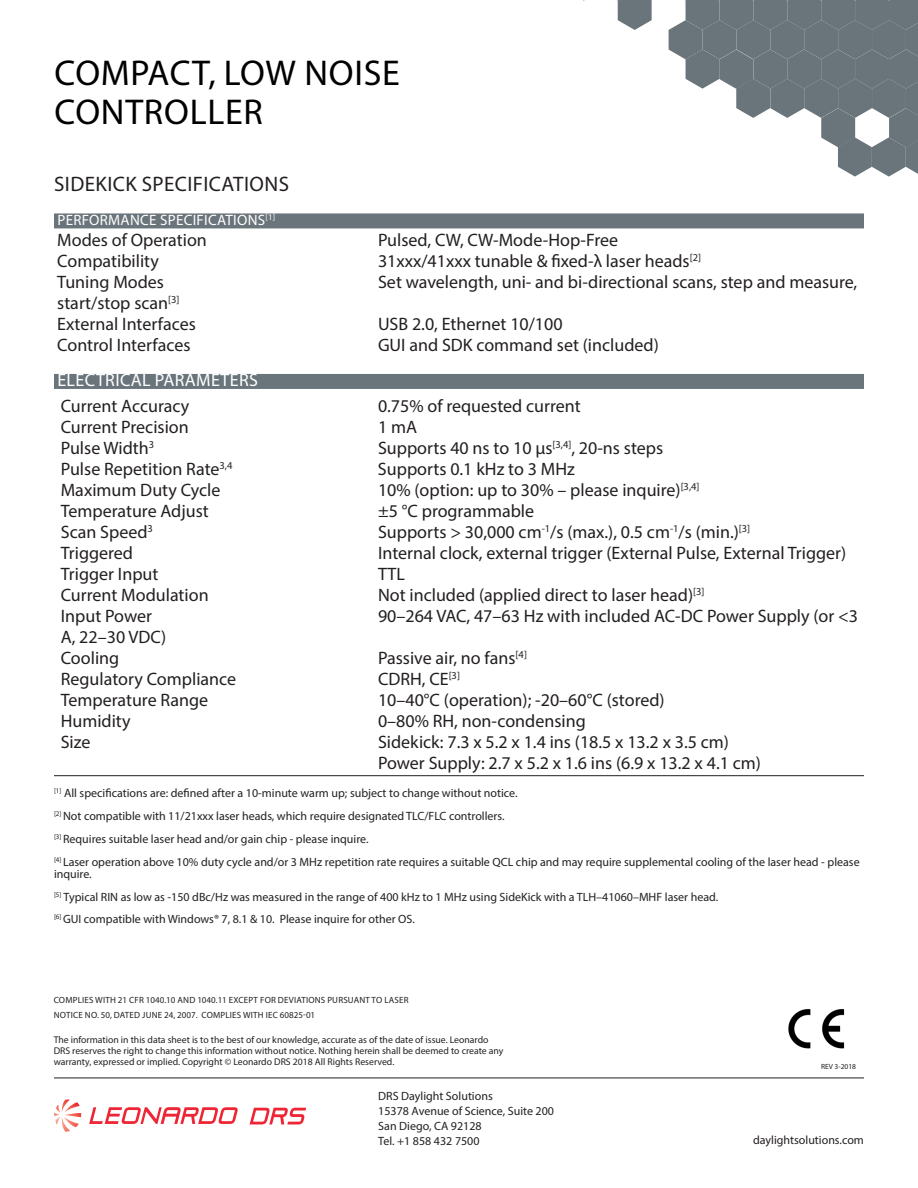
<style>
.page{position:relative;width:918px;height:1188px;background:#fff}
.page>*{position:absolute;margin:0;border:0;box-sizing:border-box;transform-origin:0 0}
.t1{font:36px/39px "Myriad Pro";letter-spacing:.02em;color:#000}
.Subtitle_1{font:21px "Myriad Pro";letter-spacing:.02em;color:#231f20}
.Table_row{font:18px/21px "Myriad Pro";color:#231f20}
.Table_headers{font:18px/21px "Myriad Pro";color:#231f20}
.Table_headers-2{font:18px "Myriad Pro";letter-spacing:.02em;color:#fff}
.Table_headers-3{font:15px "Myriad Pro";letter-spacing:.02em;color:#fff}
.Address{font:12px/12px "Myriad Pro";color:#231f20}
.Web_URL{font:12px "Myriad Pro";color:#231f20}
.Legal{font:9.75px/11.2px "Myriad Pro";color:#231f20}
.t2{font:9px/15px "Myriad Pro";letter-spacing:.02em;color:#231f20}
.t3{font:7.5px "Myriad Pro";color:#231f20}
</style>
<div class="page">
<svg style="left:89px;top:1107px;width:149px;height:17px"></svg>
<svg style="left:54px;top:1099px;width:27px;height:33px"></svg>
<svg style="left:250px;top:1108px;width:56px;height:16px"></svg>
<hr style="left:54px;top:1078px;width:810px;height:1px;background:#231f20">
<svg style="left:617px;top:0;width:36px;height:30px"></svg>
<svg style="left:669px;top:0;width:249px;height:177px"></svg>
<div style="left:54px;top:213px;width:810px;height:15px;background:#6a747b"></div>
<div style="left:54px;top:374px;width:810px;height:15px;background:#6a747b"></div>
<hr style="left:54px;top:775px;width:810px;height:1px;background:#231f20">
<img style="left:788px;top:1009px;width:57px;height:40px">
<p class="t1" style="left:55px;top:53px;width:347px">COMPACT, LOW NOISE<br>CONTROLLER</p>
<p class="Subtitle_1" style="left:54px;top:171px;width:236px">SIDEKICK SPECIFICATIONS</p>
<p class="Table_headers-3" style="left:57px;top:211px;width:219px">PERFORMANCE SPECIFICATIONS<sup>[1]</sup></p>
<p class="Table_headers" style="left:57px;top:229px;width:151px">Modes of Operation</p>
<p class="Table_headers" style="left:378px;top:229px;width:242px">Pulsed, CW, CW-Mode-Hop-Free</p>
<p class="Table_headers" style="left:57px;top:250px;width:103px">Compatibility</p>
<p class="Table_headers" style="left:378px;top:250px;width:325px">31xxx/41xxx tunable &amp; fixed-λ laser heads<sup>[2]</sup></p>
<p class="Table_headers" style="left:57px;top:271px;width:108px">Tuning Modes</p>
<p class="Table_headers" style="left:378px;top:271px;width:481px">Set wavelength, uni- and bi-directional scans, step and measure,</p>
<p class="Table_headers" style="left:57px;top:292px;width:140px">start/stop scan<sup>[3]<br></sup>External Interfaces</p>
<p class="Table_headers" style="left:378px;top:313px;width:186px">USB 2.0, Ethernet 10/100</p>
<p class="Table_headers" style="left:57px;top:334px;width:135px">Control Interfaces</p>
<p class="Table_headers" style="left:378px;top:334px;width:282px">GUI and SDK command set (included)</p>
<p class="Table_headers-2" style="left:57px;top:369px;width:202px">ELECTRICAL PARAMETERS</p>
<p class="Table_row" style="left:61px;top:395px;width:130px">Current Accuracy</p>
<p class="Table_row" style="left:378px;top:395px;width:204px">0.75% of requested current</p>
<p class="Table_row" style="left:61px;top:416px;width:130px">Current Precision</p>
<p class="Table_row" style="left:378px;top:416px;width:41px">1 mA</p>
<p class="Table_row" style="left:61px;top:437px;width:95px">Pulse Width<sup>3</sup></p>
<p class="Table_row" style="left:378px;top:437px;width:287px">Supports 40 ns to 10 μs<sup>[3,4]</sup>, 20-ns steps</p>
<p class="Table_row" style="left:61px;top:458px;width:173px">Pulse Repetition Rate<sup>3,4</sup></p>
<p class="Table_row" style="left:378px;top:458px;width:198px">Supports 0.1 kHz to 3 MHz</p>
<p class="Table_row" style="left:61px;top:479px;width:161px">Maximum Duty Cycle</p>
<p class="Table_row" style="left:378px;top:479px;width:323px">10% (option: up to 30% – please inquire)<sup>[3,4]</sup></p>
<p class="Table_row" style="left:61px;top:500px;width:150px">Temperature Adjust</p>
<p class="Table_row" style="left:378px;top:500px;width:158px">±5 °C programmable</p>
<p class="Table_row" style="left:61px;top:521px;width:94px">Scan Speed<sup>3</sup></p>
<p class="Table_row" style="left:378px;top:521px;width:374px">Supports &gt; 30,000 cm<sup>-1</sup>/s (max.), 0.5 cm<sup>-1</sup>/s (min.)<sup>[3]</sup></p>
<p class="Table_row" style="left:61px;top:542px;width:74px">Triggered</p>
<p class="Table_row" style="left:378px;top:542px;width:470px">Internal clock, external trigger (External Pulse, External Trigger)</p>
<p class="Table_row" style="left:61px;top:563px;width:99px">Trigger Input</p>
<p class="Table_row" style="left:378px;top:563px;width:29px">TTL</p>
<p class="Table_row" style="left:61px;top:584px;width:149px">Current Modulation</p>
<p class="Table_row" style="left:378px;top:584px;width:328px">Not included (applied direct to laser head)<sup>[3]</sup></p>
<p class="Table_row" style="left:61px;top:605px;width:93px">Input Power</p>
<p class="Table_row" style="left:378px;top:605px;width:482px">90–264 VAC, 47–63 Hz with included AC-DC Power Supply (or &lt;3</p>
<p class="Table_row" style="left:61px;top:626px;width:107px">A, 22–30 VDC)<br>Cooling</p>
<p class="Table_row" style="left:378px;top:647px;width:151px">Passive air, no fans<sup>[4]</sup></p>
<p class="Table_row" style="left:61px;top:668px;width:177px">Regulatory Compliance</p>
<p class="Table_row" style="left:378px;top:668px;width:84px">CDRH, CE<sup>[3]</sup></p>
<p class="Table_row" style="left:61px;top:689px;width:149px">Temperature Range</p>
<p class="Table_row" style="left:378px;top:689px;width:288px">10–40°C (operation); -20–60°C (stored)</p>
<p class="Table_row" style="left:61px;top:710px;width:71px">Humidity</p>
<p class="Table_row" style="left:378px;top:710px;width:209px">0–80% RH, non-condensing</p>
<p class="Table_row" style="left:61px;top:731px;width:31px">Size</p>
<p class="Table_row" style="left:378px;top:731px;width:384px">Sidekick: 7.3 x 5.2 x 1.4 ins (18.5 x 13.2 x 3.5 cm)<br>Power Supply: 2.7 x 5.2 x 1.6 ins (6.9 x 13.2 x 4.1 cm)</p>
<p class="Address" style="left:54px;top:787px;width:465px"><sup>[1]</sup> All specifications are: defined after a 10-minute warm up; subject to change without notice.</p>
<p class="Address" style="left:54px;top:810px;width:452px"><sup>[2]</sup> Not compatible with 11/21xxx laser heads, which require designated TLC/FLC controllers.</p>
<p class="Address" style="left:54px;top:833px;width:316px"><sup>[3]</sup> Requires suitable laser head and/or gain chip - please inquire.</p>
<p class="Address" style="left:54px;top:856px;width:807px"><sup>[4]</sup> Laser operation above 10% duty cycle and/or 3 MHz repetition rate requires a suitable QCL chip and may require supplemental cooling of the laser head - please inquire.</p>
<p class="Address" style="left:54px;top:890px;width:666px"><sup>[5]</sup> Typical RIN as low as -150 dBc/Hz was measured in the range of 400 kHz to 1 MHz using SideKick with a TLH–41060–MHF laser head.</p>
<p class="Address" style="left:54px;top:913px;width:362px"><sup>[6]</sup> GUI compatible with Windows® 7, 8.1 &amp; 10. Please inquire for other OS.</p>
<p class="t2" style="left:54px;top:992px;width:356px">COMPLIES WITH 21 CFR 1040.10 AND 1040.11 EXCEPT FOR DEVIATIONS PURSUANT TO LASER<br>NOTICE NO. 50, DATED JUNE 24, 2007. COMPLIES WITH IEC 60825-01</p>
<p class="Legal" style="left:54px;top:1033px;width:451px">The information in this data sheet is to the best of our knowledge, accurate as of the date of issue. Leonardo<br>DRS reserves the right to change this information without notice. Nothing herein shall be deemed to create any warranty, expressed or implied. Copyright © Leonardo DRS 2018 All Rights Reserved.</p>
<p class="Address" style="left:378px;top:1090px;width:116px">DRS Daylight Solutions</p>
<p class="Address" style="left:378px;top:1105px;width:177px">15378 Avenue of Science, Suite 200</p>
<p class="Address" style="left:378px;top:1120px;width:105px">San Diego, CA 92128</p>
<p class="Address" style="left:378px;top:1135px;width:103px">Tel. +1 858 432 7500</p>
<p class="t3" style="left:821px;top:1062px;width:37px">REV 3-2018</p>
<p class="t3" style="left:823px;top:1066px;width:42px">REV4 8-2016</p>
<p class="Web_URL" style="left:753px;top:1133px;width:112px">daylightsolutions.com</p>
</div>
